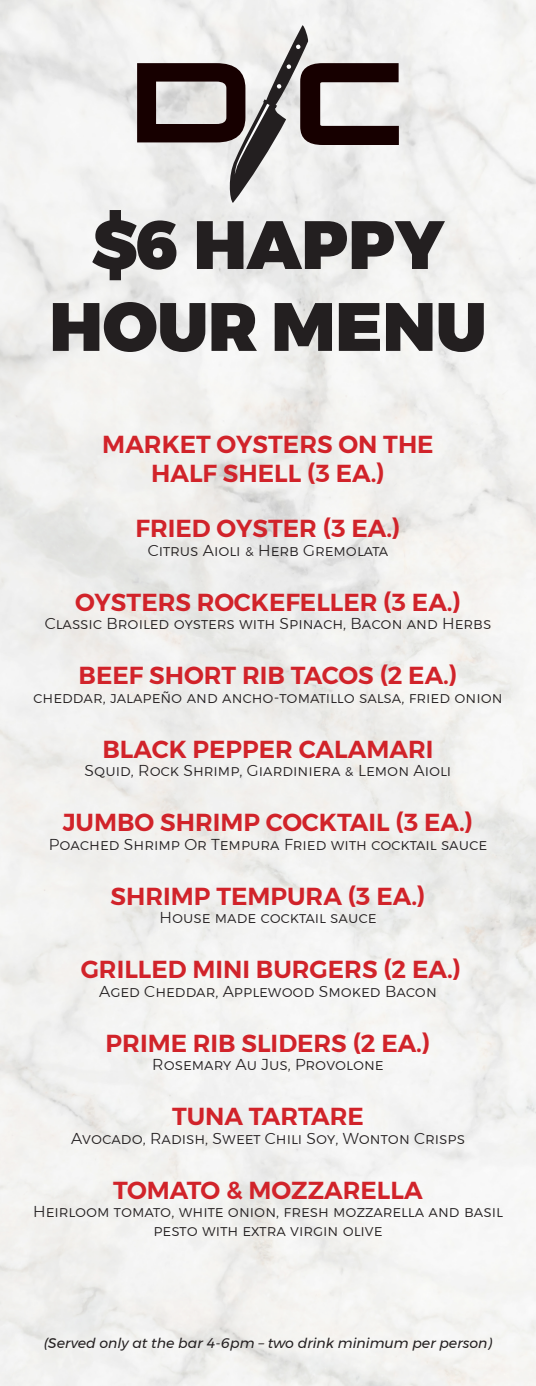
<style>
.page{position:relative;width:536px;height:1386px;background:#fff}
.page>*{position:absolute;margin:0;border:0;box-sizing:border-box;transform-origin:0 0}
.t1{font:900 68.25px/81.9px "Montserrat";color:#231f20;text-align:center}
.Food_Title{font:600 24.5px/29.4px "Montserrat";color:#d1232a;text-align:center}
.Description_of_Food{font:300 15.75px "Montserrat";color:#231f20}
.t2{font:italic 14px "Montserrat";color:#231f20}
</style>
<div class="page">
<svg style="left:137px;top:24px;width:262px;height:179px"></svg>
<p class="t1" style="left:49px;top:204px;width:438px">$6 HAPPY<br>HOUR MENU</p>
<p class="Food_Title" style="left:102px;top:430px;width:333px">MARKET OYSTERS ON THE<br>HALF SHELL (3 EA.)</p>
<p class="Food_Title" style="left:135px;top:514px;width:266px">FRIED OYSTER (3 EA.)</p>
<p class="Description_of_Food" style="left:148px;top:539px;width:242px">Citrus Aioli &amp; Herb Gremolata</p>
<p class="Food_Title" style="left:75px;top:587px;width:387px">OYSTERS ROCKEFELLER (3 EA.)</p>
<p class="Description_of_Food" style="left:45px;top:612px;width:448px">Classic Broiled oysters with Spinach, Bacon and Herbs</p>
<p class="Food_Title" style="left:79px;top:661px;width:380px">BEEF SHORT RIB TACOS (2 EA.)</p>
<p class="Description_of_Food" style="left:33px;top:686px;width:471px">cheddar, jalapeño and ancho-tomatillo salsa, fried onion</p>
<p class="Food_Title" style="left:102px;top:734px;width:332px">BLACK PEPPER CALAMARI</p>
<p class="Description_of_Food" style="left:85px;top:759px;width:368px">Squid, Rock Shrimp, Giardiniera &amp; Lemon Aioli</p>
<p class="Food_Title" style="left:63px;top:808px;width:412px">JUMBO SHRIMP COCKTAIL (3 EA.)</p>
<p class="Description_of_Food" style="left:49px;top:833px;width:439px">Poached Shrimp Or Tempura Fried with cocktail sauce</p>
<p class="Food_Title" style="left:110px;top:881px;width:316px">SHRIMP TEMPURA (3 EA.)</p>
<p class="Description_of_Food" style="left:159px;top:906px;width:218px">House made cocktail sauce</p>
<p class="Food_Title" style="left:81px;top:955px;width:381px">GRILLED MINI BURGERS (2 EA.)</p>
<p class="Description_of_Food" style="left:99px;top:980px;width:339px">Aged Cheddar, Applewood Smoked Bacon</p>
<p class="Food_Title" style="left:106px;top:1028px;width:326px">PRIME RIB SLIDERS (2 EA.)</p>
<p class="Description_of_Food" style="left:152px;top:1053px;width:233px">Rosemary Au Jus, Provolone</p>
<p class="Food_Title" style="left:172px;top:1102px;width:193px">TUNA TARTARE</p>
<p class="Description_of_Food" style="left:71px;top:1127px;width:395px">Avocado, Radish, Sweet Chili Soy, Wonton Crisps</p>
<p class="Food_Title" style="left:113px;top:1175px;width:311px">TOMATO &amp; MOZZARELLA</p>
<p class="Description_of_Food" style="left:33px;top:1200px;width:471px">Heirloom tomato, white onion, fresh mozzarella and basil</p>
<p class="Description_of_Food" style="left:153px;top:1219px;width:230px">pesto with extra virgin olive</p>
<p class="t2" style="left:44px;top:1332px;width:449px">(Served only at the bar 4-6pm – two drink minimum per person)</p>
</div>
